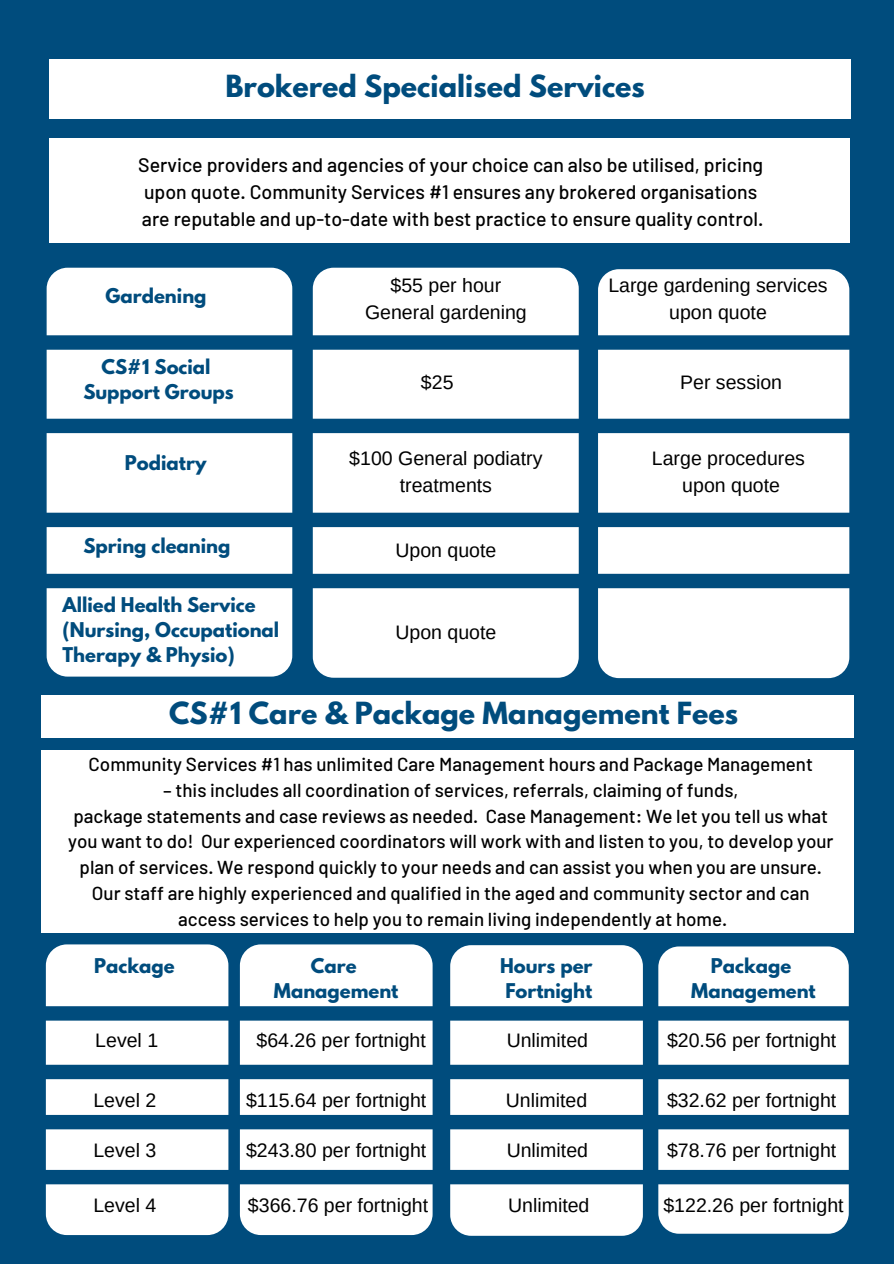
<style>
.page{position:relative;width:894px;height:1264px;background:#fff}
.page>*{position:absolute;margin:0;border:0;box-sizing:border-box;transform-origin:0 0}
.t1{font:700 27px "League Spartan";color:#004c7d}
.t2{font:19.5px/27px "Arimo";color:#000;text-align:center}
.t3{font:500 19.5px/27px "Barlow";color:#000}
.t4{font:500 18.75px/26px "Barlow";color:#000;text-align:center}
.t5{font:700 18px/24.8px "League Spartan";color:#004c7d;text-align:center}
</style>
<div class="page">
<div style="left:0;top:0;width:893px;height:1263px;background:#004c7d"></div>
<div style="left:50px;top:138px;width:799px;height:105px;background:#fff"></div>
<div style="left:50px;top:59px;width:800px;height:60px;background:#fff"></div>
<div style="left:47px;top:268px;width:245px;height:408px;background:#fff;border-radius:21px"></div>
<div style="left:313px;top:268px;width:265px;height:409px;background:#fff;border-radius:21px"></div>
<div style="left:598px;top:269px;width:251px;height:409px;background:#fff;border-radius:21px"></div>
<svg style="left:46px;top:299px;width:804px;height:83px"></svg>
<svg style="left:46px;top:382px;width:804px;height:83px"></svg>
<svg style="left:46px;top:476px;width:804px;height:61px"></svg>
<svg style="left:46px;top:653px;width:808px;height:83px"></svg>
<svg style="left:46px;top:537px;width:804px;height:83px"></svg>
<div style="left:41px;top:695px;width:812px;height:43px;background:#fff"></div>
<div style="left:41px;top:749px;width:812px;height:183px;background:#fff"></div>
<div style="left:46px;top:944px;width:182px;height:290px;background:#fff;border-radius:21px"></div>
<div style="left:240px;top:944px;width:192px;height:290px;background:#fff;border-radius:21px"></div>
<div style="left:450px;top:945px;width:192px;height:290px;background:#fff;border-radius:21px"></div>
<div style="left:658px;top:946px;width:190px;height:287px;background:#fff;border-radius:21px"></div>
<svg style="left:45px;top:969px;width:804px;height:59px"></svg>
<svg style="left:45px;top:1028px;width:804px;height:50px"></svg>
<svg style="left:45px;top:1161px;width:804px;height:55px"></svg>
<svg style="left:45px;top:1078px;width:804px;height:83px"></svg>
<h1 class="t1" style="left:225px;top:72px;width:421px">Brokered Specialised Services</h1>
<p class="t3" style="left:138px;top:150px;width:626px">Service providers and agencies of your choice can also be utilised, pricing upon quote. Community Services #1 ensures any brokered organisations are reputable and up-to-date with best practice to ensure quality control.</p>
<p class="t5" style="left:105px;top:286px;width:102px">Gardening</p>
<p class="t5" style="left:83px;top:357px;width:152px">CS#1 Social<br>Support Groups</p>
<p class="t5" style="left:125px;top:453px;width:83px">Podiatry</p>
<p class="t5" style="left:83px;top:536px;width:148px">Spring cleaning</p>
<p class="t5" style="left:63px;top:594px;width:218px;text-align:left">Allied Health Service (Nursing, Occupational<br>Therapy &amp; Physio)</p>
<p class="t2" style="left:365px;top:272px;width:163px">$55 per hour<br>General gardening</p>
<p class="t2" style="left:421px;top:368px;width:34px">$25</p>
<p class="t2" style="left:349px;top:445px;width:195px">$100 General podiatry treatments</p>
<p class="t2" style="left:395px;top:536px;width:102px">Upon quote</p>
<p class="t2" style="left:395px;top:618px;width:102px">Upon quote</p>
<p class="t2" style="left:608px;top:272px;width:221px">Large gardening services upon quote</p>
<p class="t2" style="left:680px;top:368px;width:103px">Per session</p>
<p class="t2" style="left:651px;top:445px;width:154px">Large procedures upon quote</p>
<h1 class="t1" style="left:169px;top:699px;width:570px">CS#1 Care &amp; Package Management Fees</h1>
<p class="t4" style="left:89px;top:750px;width:725px">Community Services #1 has unlimited Care Management hours and Package Management</p>
<p class="t4" style="left:68px;top:776px;width:766px">– this includes all coordination of services, referrals, claiming of funds,<br>package statements and case reviews as needed. Case Management: We let you tell us what you want to do! Our experienced coordinators will work with and listen to you, to develop your plan of services. We respond quickly to your needs and can assist you when you are unsure.<br>Our staff are highly experienced and qualified in the aged and community sector and can access services to help you to remain living independently at home.</p>
<p class="t5" style="left:94px;top:955px;width:82px">Package</p>
<p class="t5" style="left:274px;top:955px;width:126px">Care<br>Management</p>
<p class="t5" style="left:500px;top:955px;width:94px;text-align:left">Hours per<br>Fortnight</p>
<p class="t5" style="left:691px;top:955px;width:126px">Package<br>Management</p>
<p class="t2" style="left:256px;top:1026px;width:171px">$64.26 per fortnight</p>
<p class="t2" style="left:666px;top:1026px;width:171px">$20.56 per fortnight</p>
<p class="t2" style="left:95px;top:1026px;width:64px">Level 1</p>
<p class="t2" style="left:506px;top:1026px;width:83px">Unlimited</p>
<p class="t2" style="left:93px;top:1086px;width:64px">Level 2</p>
<p class="t2" style="left:246px;top:1086px;width:182px">$115.64 per fortnight</p>
<p class="t2" style="left:505px;top:1086px;width:83px">Unlimited</p>
<p class="t2" style="left:666px;top:1086px;width:171px">$32.62 per fortnight</p>
<p class="t2" style="left:93px;top:1136px;width:64px">Level 3</p>
<p class="t2" style="left:93px;top:1191px;width:64px">Level 4</p>
<p class="t2" style="left:246px;top:1136px;width:182px">$243.80 per fortnight</p>
<p class="t2" style="left:248px;top:1191px;width:182px">$366.76 per fortnight</p>
<p class="t2" style="left:506px;top:1136px;width:83px">Unlimited</p>
<p class="t2" style="left:508px;top:1191px;width:83px">Unlimited</p>
<p class="t2" style="left:666px;top:1136px;width:171px">$78.76 per fortnight</p>
<p class="t2" style="left:663px;top:1191px;width:182px">$122.26 per fortnight</p>
</div>
